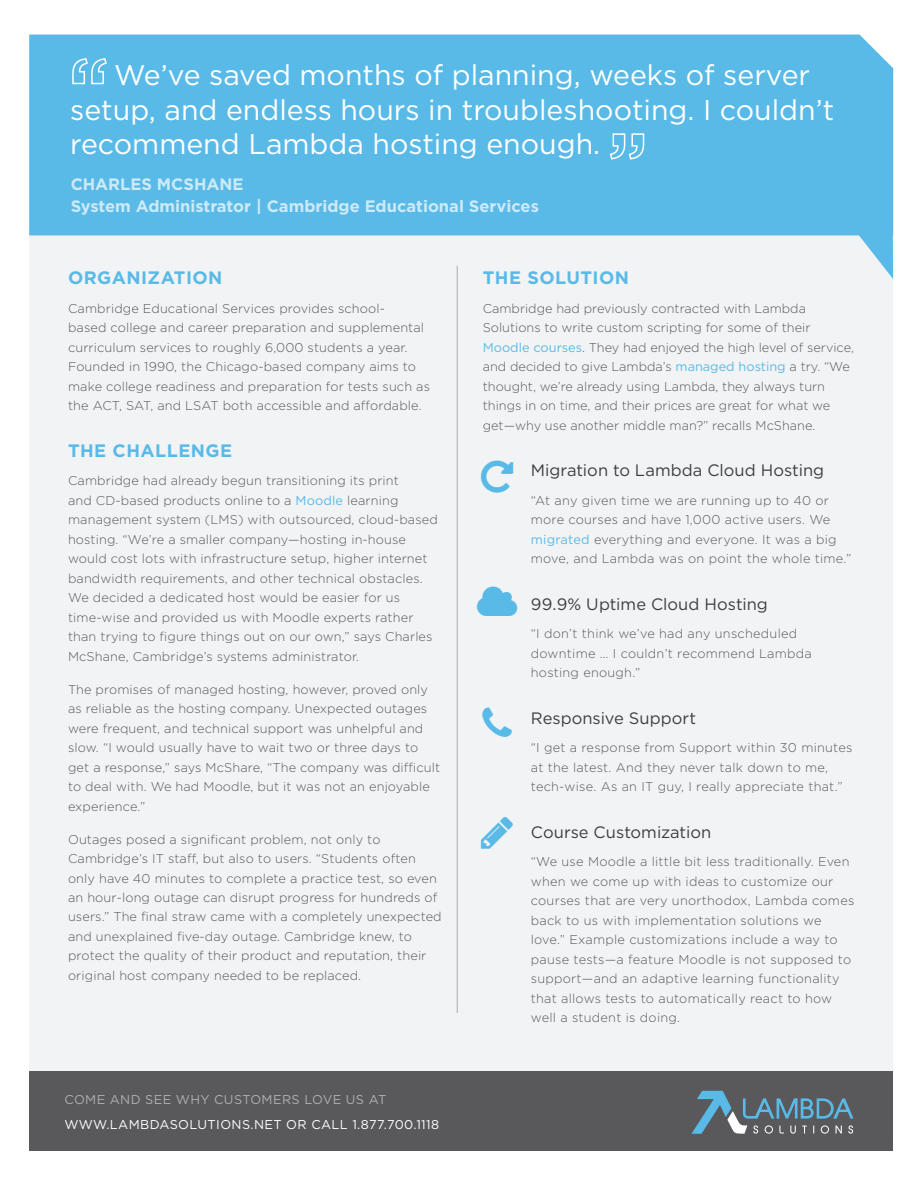
<style>
.page{position:relative;width:918px;height:1188px;background:#fff}
.page>*{position:absolute;margin:0;border:0;box-sizing:border-box;transform-origin:0 0}
.t1{font:28.5px/34.5px "Gotham";color:#fff}
.t2{font:700 18px "Gotham";letter-spacing:.025em;color:#59bae8}
.t3{font:16.5px "Gotham";color:#3e3e3f}
.t4{font:700 16.5px/22.5px "Gotham";color:#fff}
.t5{font:300 12.75px/19.5px "Gotham";letter-spacing:.01em;color:#58595b}
.t6{font:12.75px "Gotham";letter-spacing:.03em;color:#fff}
.t7{font:12.75px "Gotham";letter-spacing:.03em;color:#afafb0}
.s1{font-weight:400;color:#59bae8}
</style>
<div class="page">
<div style="left:29px;top:235px;width:864px;height:836px;background:#f2f3f4"></div>
<div style="left:29px;top:35px;width:864px;height:200px;background:#59bae8"></div>
<div style="left:29px;top:1071px;width:864px;height:80px;background:#59595c"></div>
<svg style="left:846px;top:219px;width:47px;height:60px"></svg>
<svg style="left:609px;top:133px;width:36px;height:28px"></svg>
<svg style="left:71px;top:57px;width:37px;height:28px"></svg>
<hr style="left:457px;top:266px;width:1px;height:747px;background:#acacad">
<svg style="left:691px;top:1091px;width:163px;height:43px"></svg>
<svg style="left:481px;top:460px;width:32px;height:33px"></svg>
<svg style="left:477px;top:586px;width:40px;height:30px"></svg>
<svg style="left:482px;top:708px;width:30px;height:29px"></svg>
<svg style="left:481px;top:817px;width:32px;height:32px"></svg>
<h1 class="t1" style="left:70px;top:58px;width:766px;text-indent:44px">We’ve saved months of planning, weeks of server setup, and endless hours in troubleshooting. I couldn’t recommend Lambda hosting enough.</h1>
<p class="t4" style="left:70px;top:172px;width:470px">CHARLES MCSHANE<br>System Administrator | Cambridge Educational Services</p>
<h2 class="t2" style="left:68px;top:266px;width:156px">ORGANIZATION</h2>
<p class="t5" style="left:68px;top:298px;width:364px">Cambridge Educational Services provides school-<br>based college and career preparation and supplemental curriculum services to roughly 6,000 students a year.<br>Founded in 1990, the Chicago-based company aims to make college readiness and preparation for tests such as the ACT, SAT, and LSAT both accessible and affordable.</p>
<h2 class="t2" style="left:68px;top:438px;width:166px">THE CHALLENGE</h2>
<p class="t5" style="left:68px;top:470px;width:371px">Cambridge had already begun transitioning its print<br>and CD-based products online to a <span class="s1">Moodle</span> learning management system (LMS) with outsourced, cloud-based hosting. “We’re a smaller company—hosting in-house would cost lots with infrastructure setup, higher internet bandwidth requirements, and other technical obstacles.<br>We decided a dedicated host would be easier for us time-wise and provided us with Moodle experts rather than trying to figure things out on our own,” says Charles McShane, Cambridge’s systems administrator.</p>
<p class="t5" style="left:68px;top:679px;width:374px">The promises of managed hosting, however, proved only as reliable as the hosting company. Unexpected outages were frequent, and technical support was unhelpful and slow. “I would usually have to wait two or three days to get a response,” says McShare, “The company was difficult to deal with. We had Moodle, but it was not an enjoyable experience.”</p>
<p class="t5" style="left:68px;top:829px;width:375px">Outages posed a significant problem, not only to Cambridge’s IT staff, but also to users. “Students often only have 40 minutes to complete a practice test, so even an hour-long outage can disrupt progress for hundreds of users.” The final straw came with a completely unexpected and unexplained five-day outage. Cambridge knew, to protect the quality of their product and reputation, their original host company needed to be replaced.</p>
<p class="t7" style="left:64px;top:1091px;width:323px">COME AND SEE WHY CUSTOMERS LOVE US AT</p>
<p class="t6" style="left:64px;top:1117px;width:376px">WWW.LAMBDASOLUTIONS.NET OR CALL 1.877.700.1118</p>
<h2 class="t2" style="left:483px;top:266px;width:148px">THE SOLUTION</h2>
<p class="t5" style="left:483px;top:298px;width:373px">Cambridge had previously contracted with Lambda Solutions to write custom scripting for some of their <span class="s1">Moodle courses</span>. They had enjoyed the high level of service, and decided to give Lambda’s <span class="s1">managed hosting</span> a try. “We thought, we’re already using Lambda, they always turn things in on time, and their prices are great for what we get—why use another middle man?” recalls McShane.</p>
<p class="t3" style="left:531px;top:460px;width:295px">Migration to Lambda Cloud Hosting</p>
<p class="t5" style="left:531px;top:490px;width:322px">“At any given time we are running up to 40 or more courses and have 1,000 active users. We <span class="s1">migrated</span> everything and everyone. It was a big move, and Lambda was on point the whole time.”</p>
<p class="t3" style="left:531px;top:593px;width:239px">99.9% Uptime Cloud Hosting</p>
<p class="t5" style="left:531px;top:623px;width:283px">“I don’t think we’ve had any unscheduled downtime … I couldn’t recommend Lambda hosting enough.”</p>
<p class="t3" style="left:531px;top:707px;width:167px">Responsive Support</p>
<p class="t5" style="left:531px;top:737px;width:323px">“I get a response from Support within 30 minutes at the latest. And they never talk down to me, tech-wise. As an IT guy, I really appreciate that.”</p>
<p class="t3" style="left:531px;top:821px;width:182px">Course Customization</p>
<p class="t5" style="left:531px;top:851px;width:325px">“We use Moodle a little bit less traditionally. Even when we come up with ideas to customize our courses that are very unorthodox, Lambda comes back to us with implementation solutions we love.” Example customizations include a way to pause tests—a feature Moodle is not supposed to support—and an adaptive learning functionality that allows tests to automatically react to how well a student is doing.</p>
</div>
